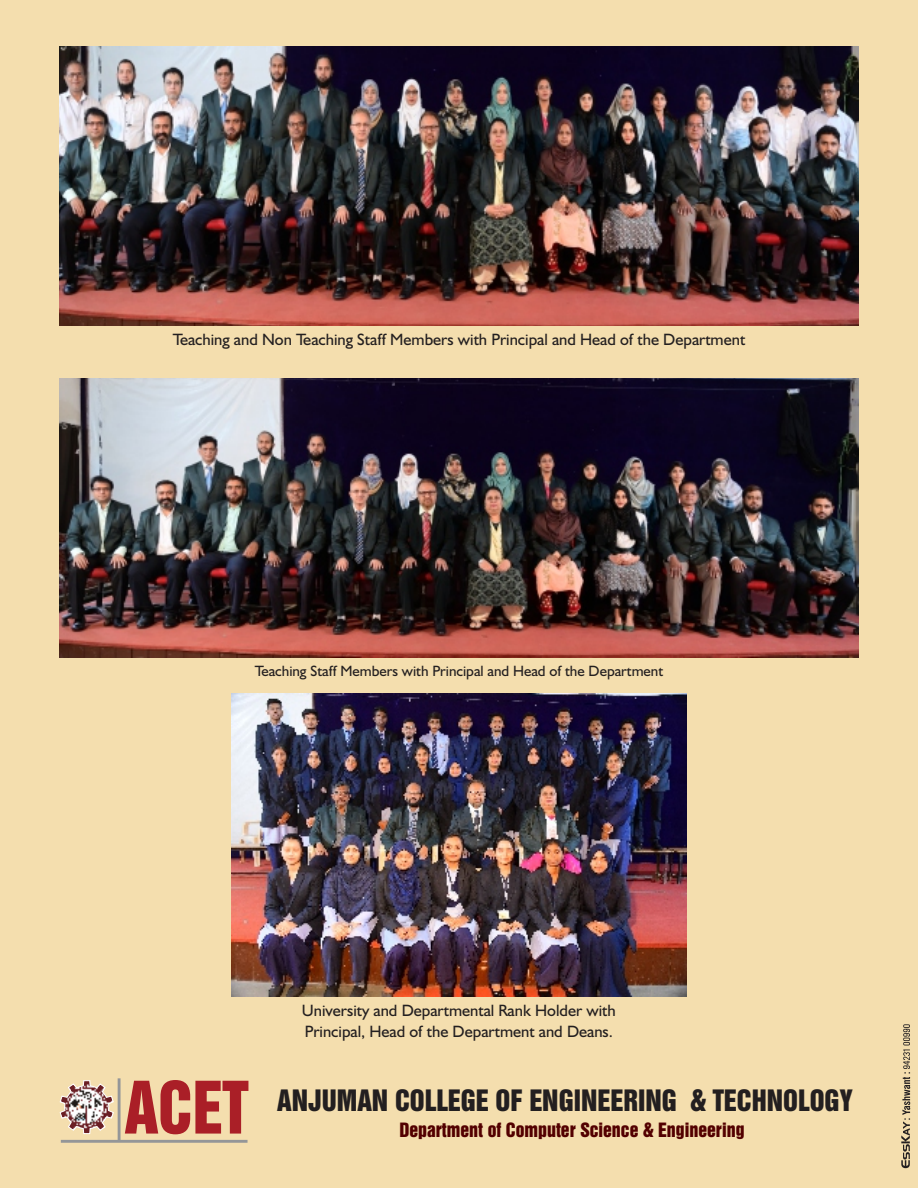
<style>
.page{position:relative;width:918px;height:1188px;background:#f4deae}
.page>*{position:absolute;margin:0;border:0;box-sizing:border-box;transform-origin:0 0}
.t1{font:26.85px "Swiss 921 BT Regular A";color:#231f20}
.t2{font:18px "Swiss 921 BT Regular A";color:#530000}
.t3{font:16.5px/20.7px "Humanist 521 BT";color:#231f20}
.t4{font:15px "Humanist 521 BT";color:#231f20}
</style>
<div class="page">
<img style="left:232px;top:694px;width:454px;height:303px">
<img style="left:59px;top:47px;width:800px;height:279px">
<img style="left:59px;top:378px;width:800px;height:279px">
<svg style="left:59px;top:1078px;width:189px;height:65px"></svg>
<svg style="left:901px;top:1024px;width:9px;height:144px"></svg>
<p class="t3" style="left:173px;top:331px;width:574px">Teaching and Non Teaching Staff Members with Principal and Head of the Department</p>
<p class="t4" style="left:255px;top:665px;width:410px">Teaching Staff Members with Principal and Head of the Department</p>
<p class="t3" style="left:302px;top:1002px;width:316px">University and Departmental Rank Holder with<br>Principal, Head of the Department and Deans.</p>
<h1 class="t1" style="left:277px;top:1090px;width:577px">ANJUMAN COLLEGE OF ENGINEERING &amp; TECHNOLOGY</h1>
<p class="t2" style="left:399px;top:1124px;width:347px">Department of Computer Science &amp; Engineering</p>
</div>
